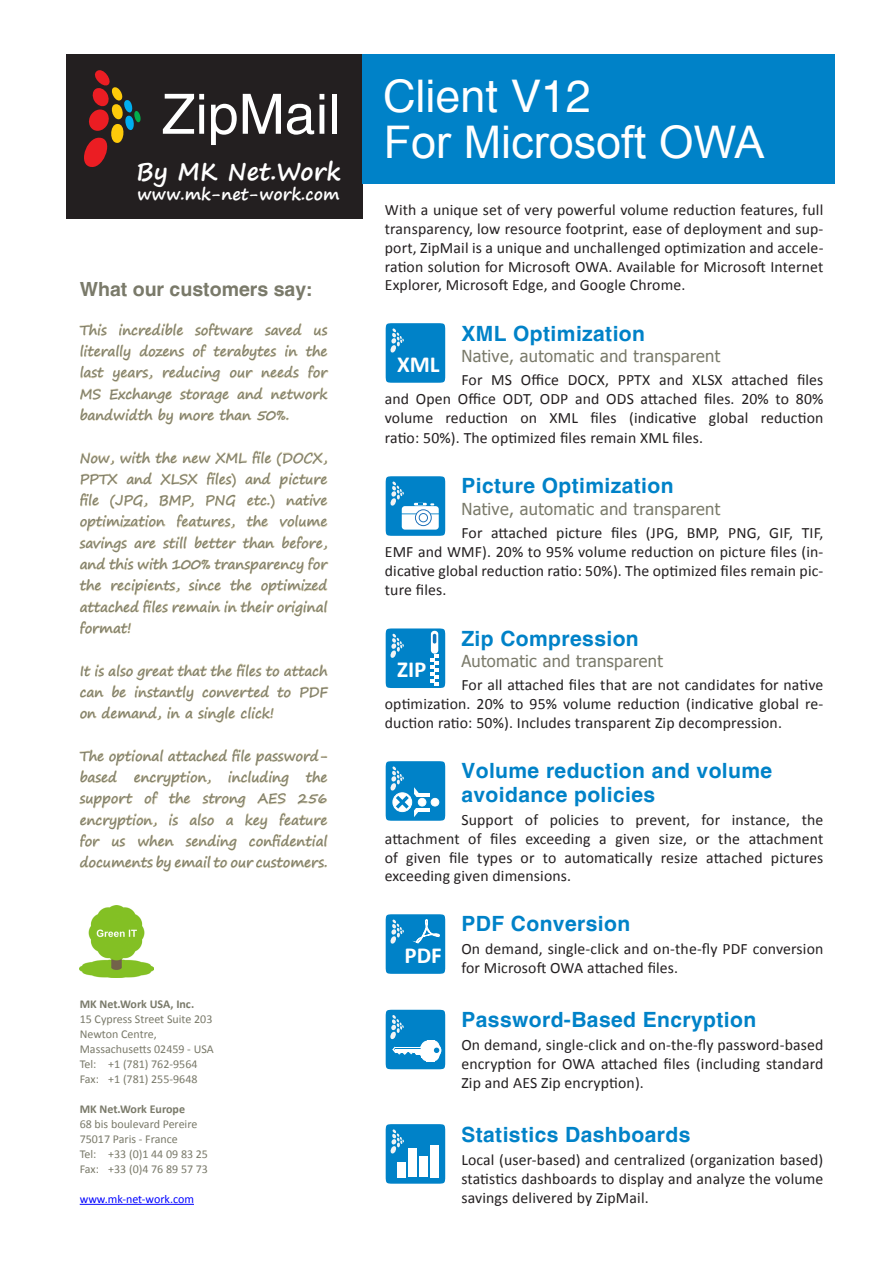
<style>
.page{position:relative;width:893px;height:1263px;background:#fff}
.page>*{position:absolute;margin:0;border:0;box-sizing:border-box;transform-origin:0 0}
.t1{font:55.5px "Helvetica";color:#fff}
.t2{font:45px "Arial";color:#fff}
.t3{font:45px "Helvetica";color:#fff}
.t4{font:700 24px "Segoe Print";color:#fff}
.t5{font:700 23.1px "Calibri";color:#fff}
.t6{font:700 21px/24px "Helvetica";letter-spacing:.02em;color:#0082c8}
.t7{font:700 19.5px "Helvetica";color:#7a7a6a}
.t8{font:16.5px "Tahoma";letter-spacing:.02em;color:#7a7a6a}
.t9{font:700 16.5px "Segoe Print";color:#fff}
.t10{font:15.75px/18.9px "Calibri";letter-spacing:.01em;color:#231f20;text-align:justify}
.t11{font:13.35px/21.3px "Segoe Print";color:#7a7a6a;text-align:justify}
.t12{font:12px/15px "Calibri";color:#7a7a6a}
.t13{font:700 12px "Calibri";color:#7a7a6a}
.t14{font:12px "Calibri";color:#00f}
</style>
<div class="page">
<div style="left:66px;top:54px;width:296px;height:164px;background:#231f20"></div>
<div style="left:362px;top:54px;width:473px;height:130px;background:#0082c8"></div>
<hr style="left:80px;top:1204px;width:114px;height:1px;background:#00f">
<svg style="left:79px;top:323px;width:28px;height:13px"></svg>
<svg style="left:119px;top:322px;width:65px;height:14px"></svg>
<svg style="left:194px;top:322px;width:60px;height:14px"></svg>
<svg style="left:264px;top:323px;width:38px;height:13px"></svg>
<svg style="left:314px;top:326px;width:14px;height:10px"></svg>
<svg style="left:80px;top:344px;width:249px;height:81px"></svg>
<svg style="left:79px;top:450px;width:250px;height:184px"></svg>
<svg style="left:80px;top:663px;width:249px;height:60px"></svg>
<svg style="left:79px;top:748px;width:249px;height:124px"></svg>
<svg style="left:84px;top:70px;width:57px;height:97px"></svg>
<img style="left:80px;top:905px;width:73px;height:73px">
<div style="left:386px;top:476px;width:59px;height:60px;background:#0082c8;border-radius:8px"></div>
<svg style="left:390px;top:481px;width:49px;height:49px"></svg>
<div style="left:386px;top:628px;width:59px;height:60px;background:#0082c8;border-radius:8px"></div>
<svg style="left:431px;top:631px;width:7px;height:23px"></svg>
<svg style="left:433px;top:634px;width:3px;height:9px"></svg>
<svg style="left:390px;top:633px;width:14px;height:25px"></svg>
<svg style="left:430px;top:654px;width:9px;height:32px"></svg>
<div style="left:386px;top:914px;width:59px;height:60px;background:#0082c8;border-radius:8px"></div>
<svg style="left:390px;top:919px;width:14px;height:25px"></svg>
<svg style="left:413px;top:919px;width:27px;height:25px"></svg>
<div style="left:386px;top:1010px;width:59px;height:59px;background:#0082c8;border-radius:8px"></div>
<svg style="left:390px;top:1015px;width:51px;height:46px"></svg>
<div style="left:386px;top:323px;width:59px;height:60px;background:#0082c8;border-radius:8px"></div>
<svg style="left:390px;top:328px;width:14px;height:25px"></svg>
<div style="left:386px;top:761px;width:59px;height:60px;background:#0082c8;border-radius:8px"></div>
<svg style="left:426px;top:793px;width:4px;height:18px"></svg>
<svg style="left:426px;top:797px;width:4px;height:10px"></svg>
<div style="left:431px;top:798px;width:8px;height:8px;background:#fff;border-radius:50%"></div>
<div style="left:431px;top:798px;width:8px;height:8px;border:1px solid #fff;border-radius:50%"></div>
<svg style="left:390px;top:766px;width:36px;height:51px"></svg>
<div style="left:386px;top:1124px;width:59px;height:60px;background:#0082c8;border-radius:8px"></div>
<svg style="left:390px;top:1129px;width:14px;height:25px"></svg>
<div style="left:397px;top:1162px;width:8px;height:15px;background:#fff"></div>
<div style="left:409px;top:1149px;width:8px;height:28px;background:#fff"></div>
<div style="left:419px;top:1156px;width:9px;height:21px;background:#fff"></div>
<div style="left:430px;top:1145px;width:9px;height:32px;background:#fff"></div>
<h1 class="t1" style="left:162px;top:82px;width:180px">ZipMail</h1>
<h3 class="t4" style="left:136px;top:150px;width:206px">By MK Net.Work</h3>
<p class="t9" style="left:137px;top:179px;width:204px">www.mk-net-work.com</p>
<p class="t7" style="left:80px;top:277px;width:234px">What our customers say:</p>
<p class="t11" style="left:80px;top:319px;width:249px">This incredible software saved us literally dozens of terabytes in the last years, reducing our needs for MS Exchange storage and network bandwidth by more than 50%.</p>
<p class="t11" style="left:80px;top:447px;width:249px">Now, with the new XML file (DOCX, PPTX and XLSX files) and picture file (JPG, BMP, PNG etc.) native optimization features, the volume savings are still better than before, and this with 100% transparency for the recipients, since the optimized attached files remain in their original format!</p>
<p class="t11" style="left:80px;top:660px;width:249px">It is also great that the files to attach can be instantly converted to PDF on demand, in a single click!</p>
<p class="t11" style="left:80px;top:745px;width:249px">The optional attached file password&shy;based</p>
<p class="t11" style="left:134px;top:766px;width:79px">encryption,</p>
<p class="t11" style="left:228px;top:766px;width:62px">including</p>
<p class="t11" style="left:80px;top:766px;width:249px;text-indent:226px">the support of the strong AES 256 encryption, is also a key feature for us when sending confidential documents by email to our customers.</p>
<p class="t13" style="left:80px;top:996px;width:116px">MK Net.Work USA, Inc.</p>
<p class="t12" style="left:80px;top:1011px;width:136px">15 Cypress Street Suite 203<br>Newton Centre,<br>Massachusetts 02459 - USA<br>Tel: +1 (781) 762-9564<br>Fax: +1 (781) 255-9648</p>
<p class="t13" style="left:80px;top:1101px;width:107px">MK Net.Work Europe</p>
<p class="t12" style="left:80px;top:1116px;width:130px">68 bis boulevard Pereire<br>75017 Paris - France<br>Tel: +33 (0)1 44 09 83 25<br>Fax: +33 (0)4 76 89 57 73</p>
<p class="t14" style="left:80px;top:1191px;width:116px">www.mk-net-work.com</p>
<h2 class="t3" style="left:383px;top:70px;width:209px">Client V12</h2>
<h2 class="t2" style="left:384px;top:113px;width:382px">For Microsoft OWA</h2>
<p class="t10" style="left:385px;top:200px;width:440px">With a unique set of very powerful volume reduction features, full transparency, low resource footprint, ease of deployment and sup&shy;port, ZipMail is a unique and unchallenged optimization and accele&shy;ration solution for Microsoft OWA. Available for Microsoft Internet Explorer, Microsoft Edge, and Google Chrome.</p>
<h3 class="t6" style="left:461px;top:322px;width:185px">XML Optimization</h3>
<p class="t8" style="left:461px;top:345px;width:260px">Native, automatic and transparent</p>
<p class="t10" style="left:385px;top:371px;width:440px;text-indent:77px">For MS Office DOCX, PPTX and XLSX attached files and Open Office ODT, ODP and ODS attached files. 20% to 80% volume reduction on XML files (indicative global reduction ratio: 50%). The optimized files remain XML files.</p>
<h3 class="t6" style="left:461px;top:475px;width:214px">Picture Optimization</h3>
<p class="t8" style="left:461px;top:498px;width:260px">Native, automatic and transparent</p>
<p class="t10" style="left:385px;top:524px;width:440px;text-indent:77px">For attached picture files (JPG, BMP, PNG, GIF, TIF, EMF and WMF). 20% to 95% volume reduction on picture files (in&shy;dicative global reduction ratio: 50%). The optimized files remain pic&shy;ture files.</p>
<h3 class="t6" style="left:461px;top:627px;width:179px">Zip Compression</h3>
<p class="t8" style="left:461px;top:650px;width:203px">Automatic and transparent</p>
<p class="t10" style="left:385px;top:676px;width:440px;text-indent:77px">For all attached files that are not candidates for native optimization. 20% to 95% volume reduction (indicative global re&shy;duction ratio: 50%). Includes transparent Zip decompression.</p>
<h3 class="t6" style="left:461px;top:759px;width:312px">Volume reduction and volume avoidance policies</h3>
<p class="t10" style="left:385px;top:810px;width:440px;text-indent:77px">Support of policies to prevent, for instance, the attachment of files exceeding a given size, or the attachment of given file types or to automatically resize attached pictures exceeding given dimensions.</p>
<h3 class="t6" style="left:461px;top:913px;width:170px">PDF Conversion</h3>
<p class="t10" style="left:461px;top:939px;width:363px">On demand, single-click and on-the-fly PDF conversion for Microsoft OWA attached files.</p>
<h3 class="t6" style="left:461px;top:1008px;width:296px">Password-Based Encryption</h3>
<p class="t10" style="left:461px;top:1035px;width:364px">On demand, single-click and on-the-fly password-based encryption for OWA attached files (including standard Zip and AES Zip encryption).</p>
<h3 class="t6" style="left:461px;top:1123px;width:230px">Statistics Dashboards</h3>
<p class="t10" style="left:461px;top:1150px;width:364px">Local (user-based) and centralized (organization based) statistics dashboards to display and analyze the volume savings delivered by ZipMail.</p>
<h3 class="t5" style="left:397px;top:349px;width:44px">XML</h3>
<h3 class="t5" style="left:397px;top:654px;width:31px">ZIP</h3>
<h3 class="t5" style="left:404px;top:940px;width:39px">PDF</h3>
</div>
